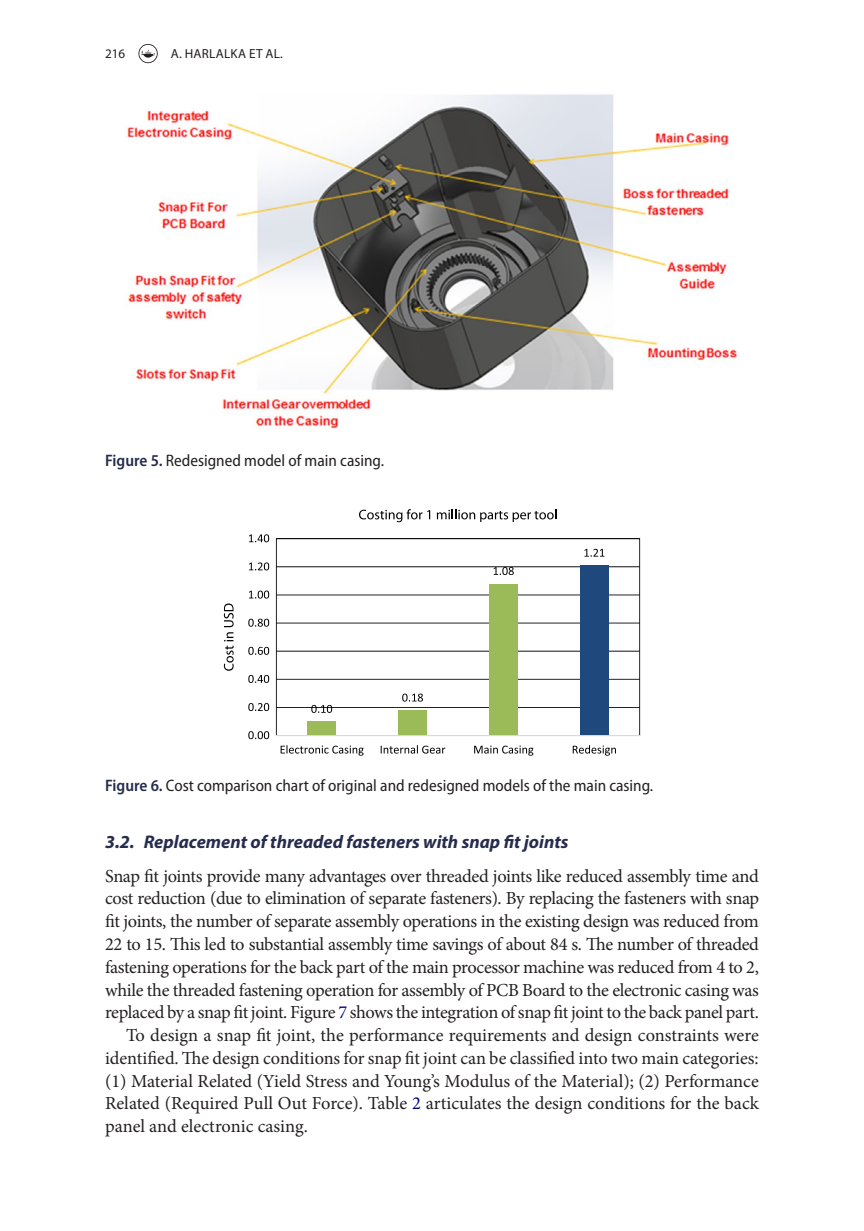
<style>
.page{position:relative;width:864px;height:1231px;background:#fff}
.page>*{position:absolute;margin:0;border:0;box-sizing:border-box;transform-origin:0 0}
.t1{font:18.38px "Minion Pro";letter-spacing:-.02em;color:#231f20}
.t2{font:18.38px "Minion Pro";color:#231f20}
.t3{font:italic 700 18.38px "Myriad Pro";color:#262c4d}
.t4{font:semi-condensed 16.62px "Myriad Pro";color:#231f20}
.t5{font:13.12px "Myriad Pro";letter-spacing:.02em;color:#231f20}
.s1{font-weight:600;color:#262c4d}
.s2{color:#000080}
</style>
<div class="page">
<svg style="left:138px;top:44px;width:20px;height:19px"></svg>
<svg style="left:276px;top:538px;width:363px;height:197px"></svg>
<div style="left:579px;top:565px;width:29px;height:170px;background:#1f497d"></div>
<div style="left:489px;top:583px;width:28px;height:152px;background:#9bbb59"></div>
<div style="left:398px;top:710px;width:28px;height:25px;background:#9bbb59"></div>
<div style="left:307px;top:721px;width:29px;height:14px;background:#9bbb59"></div>
<hr style="left:276px;top:735px;width:363px;height:1px;background:#d9d9d9">
<svg style="left:311px;top:704px;width:21px;height:8px"></svg>
<svg style="left:402px;top:693px;width:21px;height:8px"></svg>
<svg style="left:493px;top:567px;width:20px;height:8px"></svg>
<svg style="left:584px;top:548px;width:20px;height:8px"></svg>
<svg style="left:248px;top:731px;width:21px;height:8px"></svg>
<svg style="left:248px;top:703px;width:21px;height:8px"></svg>
<svg style="left:248px;top:675px;width:21px;height:8px"></svg>
<svg style="left:248px;top:646px;width:21px;height:8px"></svg>
<svg style="left:248px;top:618px;width:21px;height:8px"></svg>
<svg style="left:249px;top:590px;width:20px;height:8px"></svg>
<svg style="left:249px;top:562px;width:20px;height:8px"></svg>
<svg style="left:249px;top:534px;width:20px;height:8px"></svg>
<svg style="left:280px;top:745px;width:83px;height:10px"></svg>
<svg style="left:380px;top:745px;width:65px;height:8px"></svg>
<svg style="left:474px;top:745px;width:59px;height:10px"></svg>
<svg style="left:572px;top:745px;width:43px;height:10px"></svg>
<svg style="left:224px;top:603px;width:9px;height:67px"></svg>
<svg style="left:359px;top:509px;width:71px;height:13px"></svg>
<svg style="left:436px;top:509px;width:120px;height:13px"></svg>
<img style="left:124px;top:94px;width:614px;height:335px">
<p class="t5" style="left:105px;top:45px;width:22px">216</p>
<p class="t5" style="left:171px;top:45px;width:113px">A. HARLALKA ET AL.</p>
<p class="t4" style="left:105px;top:451px;width:280px"><span class="s1">Figure 5.</span> Redesigned model of main casing.</p>
<p class="t4" style="left:105px;top:776px;width:549px"><span class="s1">Figure 6.</span> Cost comparison chart of original and redesigned models of the main casing.</p>
<p class="t3" style="left:105px;top:829px;width:464px">3.2. Replacement of threaded fasteners with snap fit joints</p>
<p class="t1" style="left:105px;top:863px;width:655px">Snap fit joints provide many advantages over threaded joints like reduced assembly time and</p>
<p class="t1" style="left:105px;top:886px;width:655px">cost reduction (due to elimination of separate fasteners). By replacing the fasteners with snap</p>
<p class="t1" style="left:105px;top:908px;width:655px">fit joints, the number of separate assembly operations in the existing design was reduced from</p>
<p class="t1" style="left:105px;top:931px;width:655px">22 to 15. This led to substantial assembly time savings of about 84 s. The number of threaded</p>
<p class="t1" style="left:105px;top:954px;width:655px">fastening operations for the back part of the main processor machine was reduced from 4 to 2,</p>
<p class="t1" style="left:105px;top:977px;width:655px">while the threaded fastening operation for assembly of PCB Board to the electronic casing was</p>
<p class="t1" style="left:105px;top:999px;width:655px">replaced by a snap fit joint. Figure <span class="s2">7</span> shows the integration of snap fit joint to the back panel part.</p>
<p class="t2" style="left:126px;top:1022px;width:634px">To design a snap fit joint, the performance requirements and design constraints were</p>
<p class="t2" style="left:105px;top:1045px;width:654px">identified. The design conditions for snap fit joint can be classified into two main categories:</p>
<p class="t1" style="left:105px;top:1068px;width:655px">(1) Material Related (Yield Stress and Young’s Modulus of the Material); (2) Performance</p>
<p class="t2" style="left:105px;top:1091px;width:655px">Related (Required Pull Out Force). Table <span class="s2">2</span> articulates the design conditions for the back</p>
<p class="t2" style="left:105px;top:1113px;width:204px">panel and electronic casing.</p>
</div>
